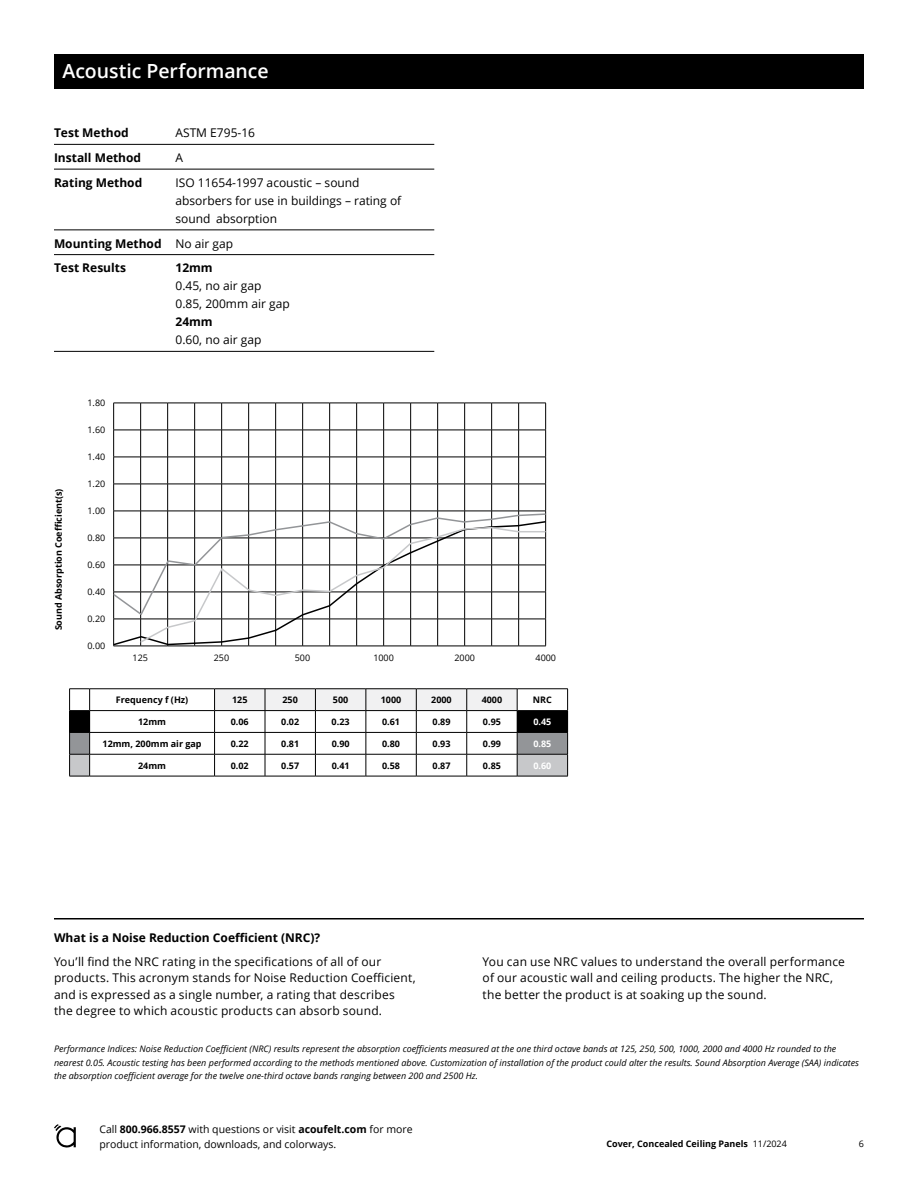
<style>
.page{position:relative;width:918px;height:1188px;background:#fff}
.page>*{position:absolute;margin:0;border:0;box-sizing:border-box;transform-origin:0 0}
.t1{font:600 19.5px "Open Sans";letter-spacing:-.005em;color:#fff}
.t2{font:12px/16.5px "Open Sans";letter-spacing:.015em;color:#000}
.t3{font:700 12px/24.8px "Open Sans";color:#000}
.t4{font:10.5px/15px "Open Sans";color:#000}
.t5{font:italic 9px/13.5px "Open Sans";color:#000}
.t6{font:700 9px "Open Sans";color:#000}
.t7{font:9px "Open Sans";color:#000}
.t8{font:700 9px "Open Sans";color:#fff}
.s1{font-weight:400}
.s2{font-weight:700}
</style>
<div class="page">
<svg style="left:54px;top:1124px;width:22px;height:24px"></svg>
<hr style="left:54px;top:918px;width:810px;height:2px;background:#000">
<div style="left:54px;top:54px;width:810px;height:34px;background:#000"></div>
<hr style="left:54px;top:144px;width:380px;height:1px;background:#000">
<hr style="left:54px;top:169px;width:380px;height:1px;background:#000">
<hr style="left:54px;top:230px;width:380px;height:1px;background:#000">
<hr style="left:54px;top:254px;width:380px;height:1px;background:#000">
<hr style="left:54px;top:351px;width:380px;height:1px;background:#000">
<svg style="left:113px;top:403px;width:433px;height:244px"></svg>
<svg style="left:69px;top:689px;width:499px;height:88px"></svg>
<hr style="left:467px;top:710px;width:50px;height:1px;background:#000">
<svg style="left:113px;top:617px;width:434px;height:29px"></svg>
<svg style="left:113px;top:513px;width:434px;height:104px"></svg>
<svg style="left:139px;top:526px;width:408px;height:118px"></svg>
<h1 class="t1" style="left:63px;top:57px;width:207px">Acoustic Performance</h1>
<p class="t3" style="left:54px;top:120px;width:76px">Test Method</p>
<p class="t2" style="left:176px;top:125px;width:81px">ASTM E795-16</p>
<p class="t3" style="left:54px;top:145px;width:89px">Install Method</p>
<p class="t2" style="left:176px;top:149px;width:9px">A</p>
<p class="t3" style="left:54px;top:170px;width:90px">Rating Method</p>
<p class="t2" style="left:176px;top:173px;width:227px;line-height:18px">ISO 11654-1997 acoustic – sound absorbers for use in buildings – rating of sound absorption</p>
<p class="t3" style="left:54px;top:231px;width:181px">Mounting Method <span class="s1">No air gap<br></span>Test Results</p>
<p class="t3" style="left:176px;top:255px;width:39px">12mm</p>
<p class="t2" style="left:176px;top:277px;width:116px;line-height:18px">0.45, no air gap<br>0.85, 200mm air gap</p>
<p class="t3" style="left:175px;top:309px;width:39px">24mm</p>
<p class="t2" style="left:175px;top:332px;width:87px">0.60, no air gap</p>
<p class="t7" style="left:88px;top:397px;width:19px">1.80</p>
<p class="t7" style="left:88px;top:424px;width:19px">1.60</p>
<p class="t6" style="left:52px;top:630px;width:144px;rotate:-90deg">Sound Absorption Coefficient(s)</p>
<p class="t7" style="left:88px;top:451px;width:19px">1.40</p>
<p class="t7" style="left:88px;top:477px;width:19px">1.20</p>
<p class="t7" style="left:88px;top:504px;width:19px">1.00</p>
<p class="t7" style="left:88px;top:531px;width:19px">0.80</p>
<p class="t7" style="left:88px;top:558px;width:19px">0.60</p>
<p class="t7" style="left:88px;top:585px;width:19px">0.40</p>
<p class="t7" style="left:88px;top:612px;width:19px">0.20</p>
<p class="t7" style="left:88px;top:639px;width:19px">0.00</p>
<p class="t7" style="left:133px;top:652px;width:17px">125</p>
<p class="t7" style="left:214px;top:652px;width:17px">250</p>
<p class="t7" style="left:295px;top:652px;width:17px">500</p>
<p class="t7" style="left:373px;top:652px;width:22px">1000</p>
<p class="t7" style="left:454px;top:652px;width:22px">2000</p>
<p class="t7" style="left:536px;top:652px;width:22px">4000</p>
<p class="t6" style="left:116px;top:693px;width:74px">Frequency f (Hz)</p>
<p class="t6" style="left:232px;top:693px;width:17px">125</p>
<p class="t6" style="left:283px;top:693px;width:17px">250</p>
<p class="t6" style="left:333px;top:693px;width:17px">500</p>
<p class="t6" style="left:381px;top:693px;width:22px">1000</p>
<p class="t6" style="left:431px;top:693px;width:22px">2000</p>
<p class="t6" style="left:482px;top:693px;width:22px">4000</p>
<p class="t6" style="left:533px;top:693px;width:20px">NRC</p>
<p class="t6" style="left:138px;top:715px;width:29px">12mm</p>
<p class="t6" style="left:231px;top:715px;width:19px">0.06</p>
<p class="t6" style="left:281px;top:715px;width:19px">0.02</p>
<p class="t6" style="left:332px;top:715px;width:19px">0.23</p>
<p class="t6" style="left:382px;top:715px;width:19px">0.61</p>
<p class="t6" style="left:433px;top:715px;width:19px">0.89</p>
<p class="t6" style="left:483px;top:715px;width:19px">0.95</p>
<p class="t8" style="left:533px;top:715px;width:19px">0.45</p>
<p class="t6" style="left:103px;top:737px;width:101px">12mm, 200mm air gap</p>
<p class="t6" style="left:231px;top:737px;width:19px">0.22</p>
<p class="t6" style="left:281px;top:737px;width:19px">0.81</p>
<p class="t6" style="left:332px;top:737px;width:19px">0.90</p>
<p class="t6" style="left:382px;top:737px;width:19px">0.80</p>
<p class="t6" style="left:433px;top:737px;width:19px">0.93</p>
<p class="t6" style="left:483px;top:737px;width:19px">0.99</p>
<p class="t8" style="left:533px;top:737px;width:19px">0.85</p>
<p class="t6" style="left:138px;top:759px;width:29px">24mm</p>
<p class="t6" style="left:231px;top:759px;width:19px">0.02</p>
<p class="t6" style="left:281px;top:759px;width:19px">0.57</p>
<p class="t6" style="left:332px;top:759px;width:19px">0.41</p>
<p class="t6" style="left:382px;top:759px;width:19px">0.58</p>
<p class="t6" style="left:433px;top:759px;width:19px">0.87</p>
<p class="t6" style="left:483px;top:759px;width:19px">0.85</p>
<p class="t8" style="left:533px;top:759px;width:19px">0.60</p>
<p class="t3" style="left:54px;top:925px;width:268px">What is a Noise Reduction Coefficient (NRC)?</p>
<p class="t2" style="left:54px;top:953px;width:363px">You’ll find the NRC rating in the specifications of all of our products. This acronym stands for Noise Reduction Coefficient, and is expressed as a single number, a rating that describes the degree to which acoustic products can absorb sound.</p>
<p class="t2" style="left:483px;top:953px;width:364px">You can use NRC values to understand the overall performance of our acoustic wall and ceiling products. The higher the NRC, the better the product is at soaking up the sound.</p>
<p class="t5" style="left:54px;top:1042px;width:807px">Performance Indices: Noise Reduction Coefficient (NRC) results represent the absorption coefficients measured at the one third octave bands at 125, 250, 500, 1000, 2000 and 4000 Hz rounded to the nearest 0.05. Acoustic testing has been performed according to the methods mentioned above. Customization of installation of the product could alter the results. Sound Absorption Average (SAA) indicates the absorption coefficient average for the twelve one-third octave bands ranging between 200 and 2500 Hz.</p>
<p class="t4" style="left:99px;top:1121px;width:315px">Call <span class="s2">800.966.8557</span> with questions or visit <span class="s2">acoufelt.com</span> for more product information, downloads, and colorways.</p>
<p class="t6" style="left:606px;top:1138px;width:182px">Cover, Concealed Ceiling Panels <span class="s1">11/2024</span></p>
<p class="t7" style="left:859px;top:1138px;width:7px">6</p>
</div>
